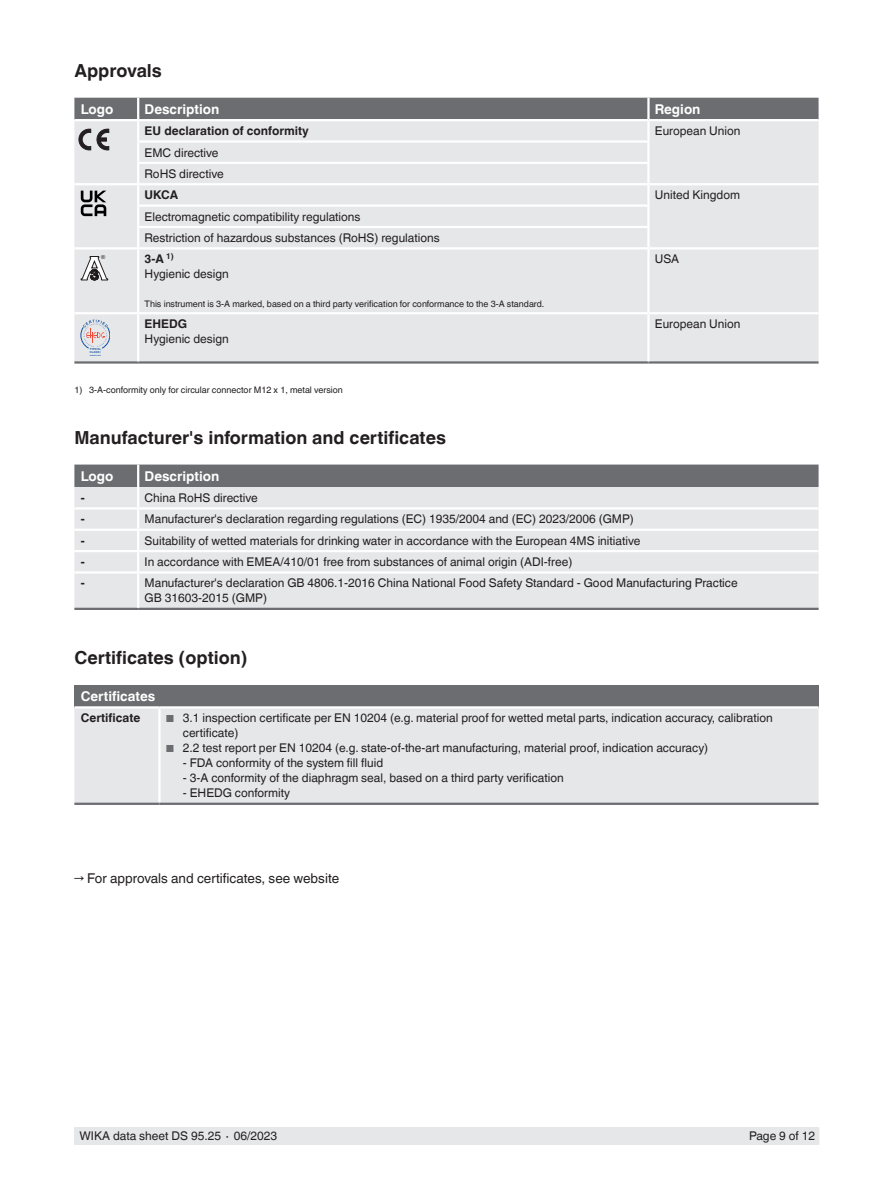
<style>
.page{position:relative;width:893px;height:1188px;background:#fff}
.page>*{position:absolute;margin:0;border:0;box-sizing:border-box;transform-origin:0 0}
.t1{font:700 18px "Helvetica World";color:#231f20}
.t2{font:700 13.5px "Helvetica World";color:#fff}
.t3{font:13.5px "Helvetica World";color:#231f20}
.t4{font:12px/15px "Helvetica World";color:#231f20}
.t5{font:700 12px "Helvetica World";color:#231f20}
.t6{font:9px "Helvetica World";color:#231f20}
.t7{font:5.55px "Arial";color:#231f20}
.t8{font:700 2.7px/2.8px "Arial";color:#0e51a2}
.t9{font:700 1.5px "Arial";color:#0e51a2}
.s1{font-weight:700}
.s2{font-size:10.2px;color:#6c6d70}
</style>
<div class="page">
<div style="left:74px;top:1127px;width:745px;height:18px;background:#e6e7e9"></div>
<div style="left:74px;top:249px;width:745px;height:112px;background:#e6e7e9"></div>
<hr style="left:138px;top:312px;width:510px;height:2px;background:#fff">
<hr style="left:74px;top:312px;width:64px;height:2px;background:#fff">
<hr style="left:648px;top:312px;width:171px;height:2px;background:#fff">
<hr style="left:74px;top:361px;width:64px;height:3px;background:#6c6d70">
<hr style="left:138px;top:361px;width:510px;height:3px;background:#6c6d70">
<hr style="left:648px;top:361px;width:171px;height:3px;background:#6c6d70">
<hr style="left:647px;top:249px;width:3px;height:63px;background:#fff">
<hr style="left:647px;top:314px;width:3px;height:47px;background:#fff">
<hr style="left:137px;top:249px;width:2px;height:63px;background:#fff">
<hr style="left:137px;top:314px;width:2px;height:47px;background:#fff">
<svg style="left:81px;top:257px;width:27px;height:23px"></svg>
<svg style="left:81px;top:320px;width:29px;height:28px"></svg>
<div style="left:74px;top:465px;width:745px;height:22px;background:#6c6d70"></div>
<div style="left:74px;top:487px;width:745px;height:121px;background:#e6e7e9"></div>
<hr style="left:74px;top:507px;width:64px;height:3px;background:#fff">
<hr style="left:138px;top:507px;width:681px;height:3px;background:#fff">
<hr style="left:74px;top:529px;width:64px;height:2px;background:#fff">
<hr style="left:138px;top:529px;width:681px;height:2px;background:#fff">
<hr style="left:74px;top:550px;width:64px;height:2px;background:#fff">
<hr style="left:138px;top:550px;width:681px;height:2px;background:#fff">
<hr style="left:74px;top:571px;width:64px;height:3px;background:#fff">
<hr style="left:138px;top:571px;width:681px;height:3px;background:#fff">
<hr style="left:74px;top:608px;width:64px;height:2px;background:#6c6d70">
<hr style="left:138px;top:608px;width:681px;height:2px;background:#6c6d70">
<hr style="left:137px;top:487px;width:2px;height:20px;background:#fff">
<svg style="left:137px;top:510px;width:2px;height:61px"></svg>
<hr style="left:137px;top:574px;width:2px;height:34px;background:#fff">
<hr style="left:137px;top:465px;width:2px;height:22px;background:#fff">
<div style="left:74px;top:685px;width:745px;height:22px;background:#6c6d70"></div>
<div style="left:74px;top:709px;width:745px;height:94px;background:#e6e7e9"></div>
<hr style="left:74px;top:706px;width:85px;height:3px;background:#fff">
<hr style="left:159px;top:706px;width:660px;height:3px;background:#fff">
<hr style="left:158px;top:709px;width:3px;height:94px;background:#fff">
<hr style="left:74px;top:803px;width:85px;height:2px;background:#6c6d70">
<hr style="left:159px;top:803px;width:660px;height:2px;background:#6c6d70">
<svg style="left:74px;top:98px;width:745px;height:149px;background:#d5d6d8"></svg>
<h1 class="t1" style="left:74px;top:60px;width:89px">Approvals</h1>
<p class="t2" style="left:81px;top:101px;width:34px">Logo</p>
<p class="t2" style="left:145px;top:101px;width:76px">Description</p>
<p class="t2" style="left:655px;top:101px;width:47px">Region</p>
<p class="t5" style="left:145px;top:124px;width:166px">EU declaration of conformity</p>
<p class="t4" style="left:655px;top:123px;width:87px">European Union</p>
<p class="t4" style="left:145px;top:142px;width:81px;line-height:21.3px">EMC directive<br>RoHS directive</p>
<p class="t5" style="left:145px;top:188px;width:35px">UKCA</p>
<p class="t4" style="left:655px;top:188px;width:87px">United Kingdom</p>
<p class="t4" style="left:145px;top:206px;width:297px;line-height:21.3px">Electromagnetic compatibility regulations<br>Restriction of hazardous substances (RoHS) regulations</p>
<p class="t7" style="left:101px;top:254px;width:6px">®</p>
<p class="t4" style="left:145px;top:252px;width:86px"><span class="s1">3-A</span> <sup>1)<br></sup>Hygienic design</p>
<p class="t6" style="left:145px;top:298px;width:401px">This instrument is 3-A marked, based on a third party verification for conformance to the 3-A standard.</p>
<p class="t4" style="left:655px;top:252px;width:26px">USA</p>
<p class="t8" style="left:90px;top:348px;width:13px">TYPE EL<br>CLASS I</p>
<p class="t9" style="left:90px;top:354px;width:13px">JANUARY 2023</p>
<p class="t5" style="left:145px;top:317px;width:44px">EHEDG</p>
<p class="t4" style="left:145px;top:332px;width:86px">Hygienic design</p>
<p class="t4" style="left:655px;top:317px;width:87px">European Union</p>
<p class="t6" style="left:74px;top:384px;width:270px">1) 3-A-conformity only for circular connector M12 x 1, metal version</p>
<h1 class="t1" style="left:74px;top:427px;width:373px">Manufacturer's information and certificates</h1>
<p class="t2" style="left:81px;top:468px;width:34px">Logo</p>
<p class="t2" style="left:145px;top:468px;width:76px">Description</p>
<p class="t5" style="left:81px;top:491px;width:5px">-</p>
<p class="t4" style="left:145px;top:490px;width:115px">China RoHS directive</p>
<p class="t5" style="left:81px;top:512px;width:5px">-</p>
<p class="t4" style="left:145px;top:512px;width:491px">Manufacturer's declaration regarding regulations (EC) 1935/2004 and (EC) 2023/2006 (GMP)</p>
<p class="t5" style="left:81px;top:534px;width:5px">-</p>
<p class="t4" style="left:145px;top:533px;width:497px">Suitability of wetted materials for drinking water in accordance with the European 4MS initiative</p>
<p class="t5" style="left:81px;top:555px;width:5px">-</p>
<p class="t4" style="left:145px;top:554px;width:429px">In accordance with EMEA/410/01 free from substances of animal origin (ADI-free)</p>
<p class="t5" style="left:81px;top:576px;width:5px">-</p>
<p class="t4" style="left:145px;top:576px;width:595px">Manufacturer's declaration GB 4806.1-2016 China National Food Safety Standard - Good Manufacturing Practice<br>GB 31603-2015 (GMP)</p>
<h1 class="t1" style="left:74px;top:647px;width:175px">Certificates (option)</h1>
<p class="t2" style="left:81px;top:688px;width:76px">Certificates</p>
<p class="t5" style="left:81px;top:711px;width:61px">Certificate</p>
<p class="t4" style="left:183px;top:711px;width:591px;text-indent:-17px"><span class="s2">■</span> 3.1 inspection certificate per EN 10204 (e.g. material proof for wetted metal parts, indication accuracy, calibration certificate)</p>
<p class="t4" style="left:166px;top:741px;width:544px"><span class="s2">■</span> 2.2 test report per EN 10204 (e.g. state-of-the-art manufacturing, material proof, indication accuracy)</p>
<p class="t4" style="left:183px;top:756px;width:202px">- FDA conformity of the system fill fluid</p>
<p class="t4" style="left:183px;top:771px;width:382px">- 3-A conformity of the diaphragm seal, based on a third party verification</p>
<p class="t4" style="left:183px;top:786px;width:109px">- EHEDG conformity</p>
<p class="t3" style="left:74px;top:870px;width:266px">→ For approvals and certificates, see website</p>
<p class="t4" style="left:80px;top:1129px;width:199px">WIKA data sheet DS 95.25 ∙ 06/2023</p>
<p class="t4" style="left:749px;top:1129px;width:68px">Page 9 of 12</p>
</div>
